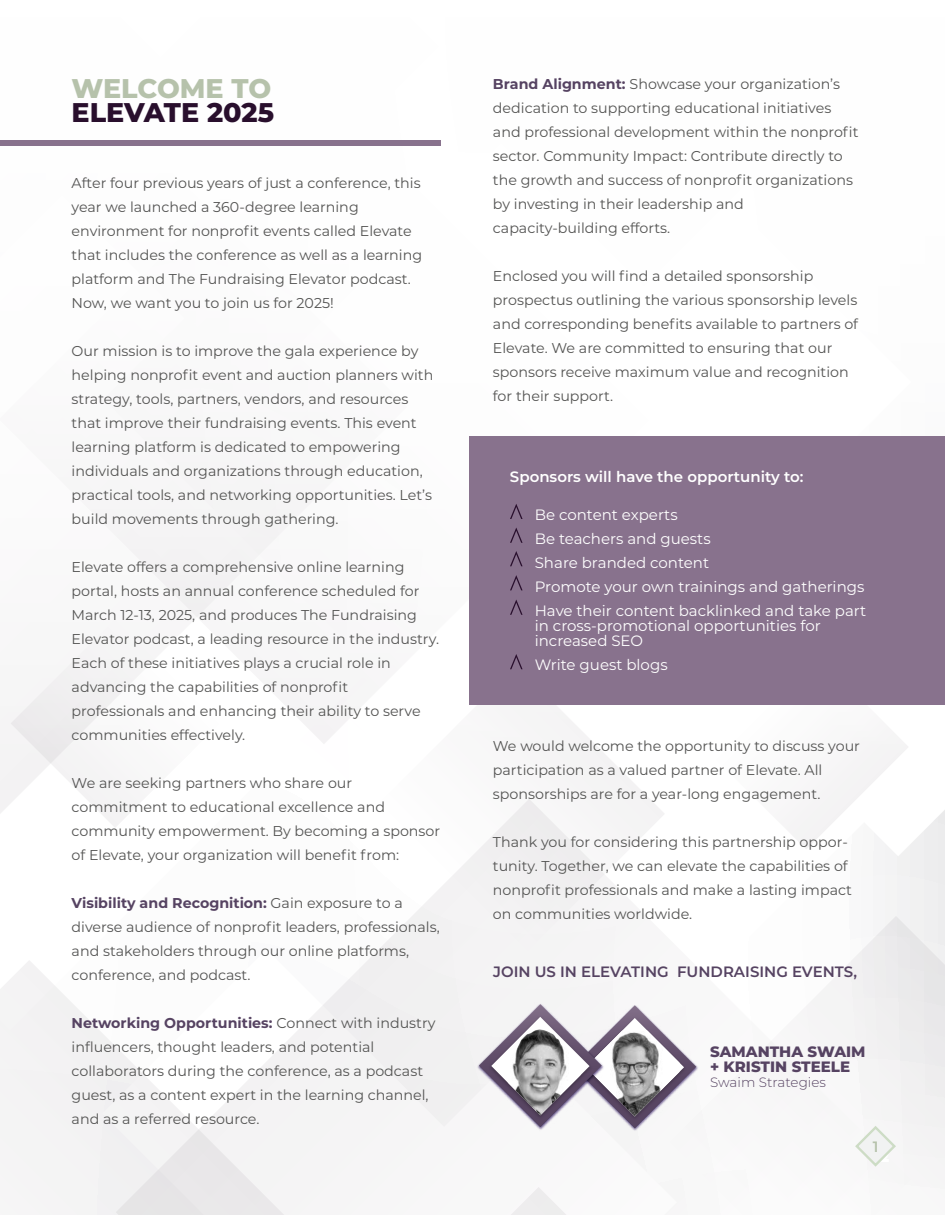
<style>
.page{position:relative;width:945px;height:1215px;background:#fff}
.page>*{position:absolute;margin:0;border:0;box-sizing:border-box;transform-origin:0 0}
.t1{font:800 27px "Montserrat";color:#290f2d}
.t2{font:800 27px "Montserrat";letter-spacing:-.01em;color:#b6c2ab}
.t3{font:15px/24px "Montserrat";color:#fff}
.t4{font:600 15px "Montserrat";color:#564362}
.t5{font:600 15px "Montserrat";color:#fff}
.t6{font:800 15px/15px "Montserrat";color:#564362}
.t7{font:600 15px "Montserrat";color:#b6c2ab}
.t8{font:14.25px/24px "Montserrat";color:#545453}
.t9{font:300 13.5px "Montserrat";color:#564362}
.s1{font-weight:700;color:#564362}
</style>
<div class="page">
<svg style="left:920px;top:810px;width:25px;height:46px"></svg>
<svg style="left:0;top:961px;width:116px;height:254px"></svg>
<svg style="left:116px;top:835px;width:804px;height:380px"></svg>
<svg style="left:663px;top:916px;width:282px;height:299px"></svg>
<svg style="left:376px;top:784px;width:289px;height:171px"></svg>
<svg style="left:234px;top:1187px;width:596px;height:28px"></svg>
<svg style="left:11px;top:784px;width:127px;height:43px"></svg>
<svg style="left:713px;top:784px;width:196px;height:65px"></svg>
<div style="left:469px;top:437px;width:476px;height:268px;background:#88728d"></div>
<svg style="left:510px;top:504px;width:13px;height:15px"></svg>
<svg style="left:510px;top:528px;width:13px;height:15px"></svg>
<svg style="left:510px;top:551px;width:13px;height:15px"></svg>
<svg style="left:510px;top:575px;width:13px;height:15px"></svg>
<svg style="left:510px;top:600px;width:13px;height:15px"></svg>
<svg style="left:510px;top:654px;width:13px;height:15px"></svg>
<div style="left:0;top:140px;width:441px;height:6px;background:#88728d"></div>
<img style="left:570px;top:1004px;width:129px;height:129px">
<img style="left:476px;top:1003px;width:129px;height:129px">
<svg style="left:479px;top:1004px;width:217px;height:124px"></svg>
<img style="left:507px;top:1029px;width:74px;height:86px">
<svg style="left:853px;top:1124px;width:45px;height:44px"></svg>
<h1 class="t2" style="left:72px;top:69px;width:201px">WELCOME TO</h1>
<h1 class="t1" style="left:72px;top:92px;width:204px">ELEVATE 2025</h1>
<p class="t8" style="left:72px;top:170px;width:352px">After four previous years of just a conference, this year we launched a 360-degree learning environment for nonprofit events called Elevate that includes the conference as well as a learning platform and The Fundraising Elevator podcast.<br>Now, we want you to join us for 2025!</p>
<p class="t8" style="left:72px;top:338px;width:363px">Our mission is to improve the gala experience by helping nonprofit event and auction planners with strategy, tools, partners, vendors, and resources that improve their fundraising events. This event learning platform is dedicated to empowering individuals and organizations through education, practical tools, and networking opportunities. Let’s build movements through gathering.</p>
<p class="t8" style="left:72px;top:554px;width:369px">Elevate offers a comprehensive online learning portal, hosts an annual conference scheduled for March 12-13, 2025, and produces The Fundraising Elevator podcast, a leading resource in the industry.<br>Each of these initiatives plays a crucial role in advancing the capabilities of nonprofit professionals and enhancing their ability to serve communities effectively.</p>
<p class="t8" style="left:72px;top:770px;width:370px">We are seeking partners who share our commitment to educational excellence and community empowerment. By becoming a sponsor of Elevate, your organization will benefit from:</p>
<p class="t8" style="left:72px;top:890px;width:370px"><span class="s1">Visibility and Recognition:</span> Gain exposure to a diverse audience of nonprofit leaders, professionals, and stakeholders through our online platforms, conference, and podcast.</p>
<p class="t8" style="left:72px;top:1010px;width:366px"><span class="s1">Networking Opportunities:</span> Connect with industry influencers, thought leaders, and potential collaborators during the conference, as a podcast guest, as a content expert in the learning channel, and as a referred resource.</p>
<p class="t8" style="left:493px;top:71px;width:367px"><span class="s1">Brand Alignment:</span> Showcase your organization’s dedication to supporting educational initiatives and professional development within the nonprofit sector. Community Impact: Contribute directly to the growth and success of nonprofit organizations by investing in their leadership and capacity-building efforts.</p>
<p class="t8" style="left:493px;top:263px;width:367px">Enclosed you will find a detailed sponsorship prospectus outlining the various sponsorship levels and corresponding benefits available to partners of Elevate. We are committed to ensuring that our sponsors receive maximum value and recognition for their support.</p>
<p class="t5" style="left:510px;top:466px;width:295px">Sponsors will have the opportunity to:</p>
<p class="t3" style="left:535px;top:502px;width:333px">Be content experts<br>Be teachers and guests<br>Share branded content<br>Promote your own trainings and gatherings<br>Have their content backlinked and take part</p>
<p class="t3" style="left:535px;top:618px;width:288px;line-height:15px">in cross-promotional opportunities for increased SEO</p>
<p class="t3" style="left:535px;top:652px;width:134px">Write guest blogs</p>
<p class="t8" style="left:493px;top:734px;width:369px">We would welcome the opportunity to discuss your participation as a valued partner of Elevate. All sponsorships are for a year-long engagement.</p>
<p class="t8" style="left:493px;top:830px;width:361px">Thank you for considering this partnership oppor&shy;tunity. Together, we can elevate the capabilities of nonprofit professionals and make a lasting impact on communities worldwide.</p>
<p class="t4" style="left:493px;top:961px;width:366px">JOIN US IN ELEVATING FUNDRAISING EVENTS,</p>
<p class="t6" style="left:710px;top:1044px;width:157px">SAMANTHA SWAIM + KRISTIN STEELE</p>
<p class="t9" style="left:710px;top:1073px;width:117px">Swaim Strategies</p>
<p class="t7" style="left:873px;top:1136px;width:7px">1</p>
</div>
